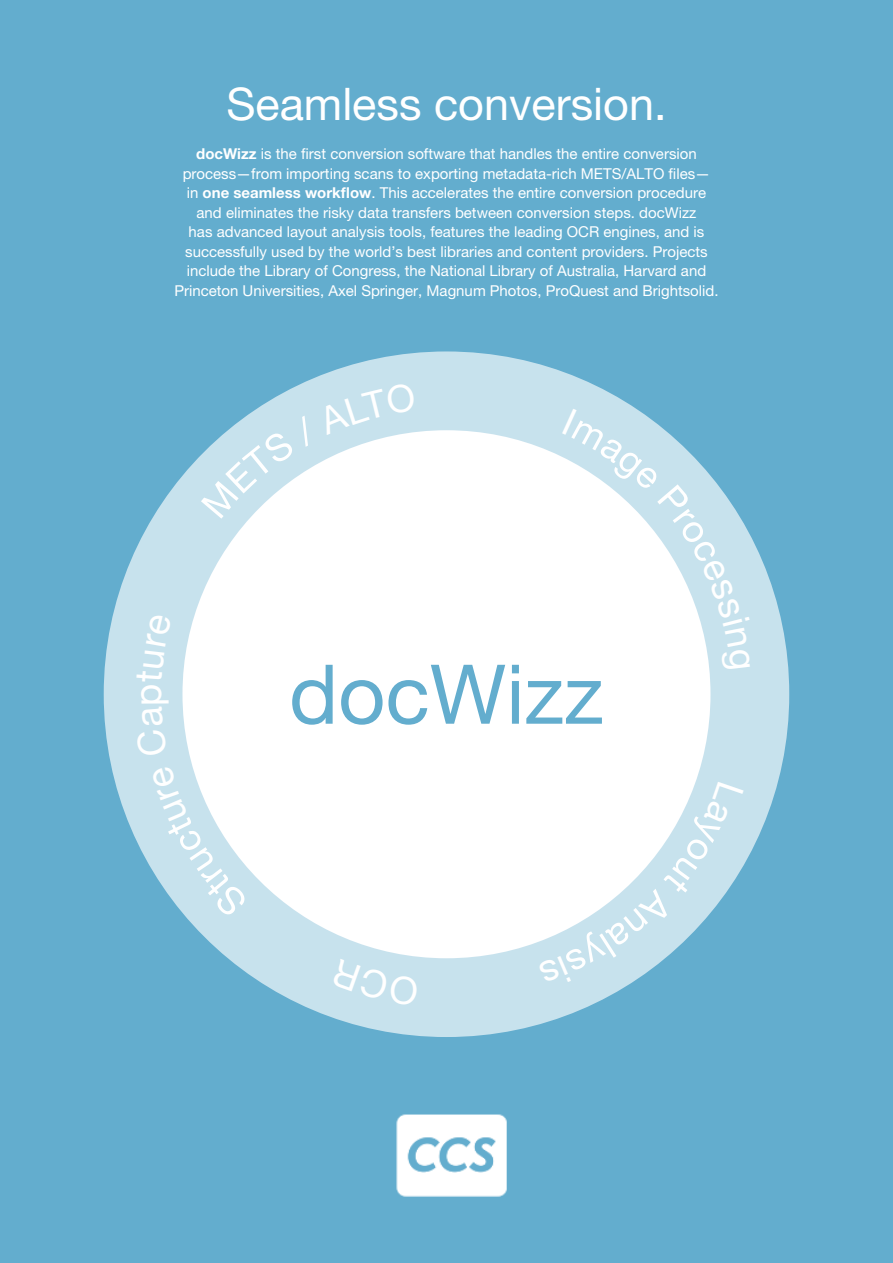
<style>
.page{position:relative;width:893px;height:1263px;background:#63adce}
.page>*{position:absolute;margin:0;border:0;box-sizing:border-box;transform-origin:0 0}
.t1{font:82.5px "Helvetica Neue LT Pro";color:#63adce}
.t2{font:45px "Helvetica Neue LT Pro";color:#fff}
.t3{font:37.5px "Helvetica Neue";color:#fff}
.t4{font:15px/19.5px "Helvetica Neue LT Pro";color:#fff;text-align:center}
.s1{font-weight:700}
</style>
<div class="page">
<img style="left:396px;top:1114px;width:111px;height:83px">
<svg style="left:104px;top:351px;width:685px;height:686px;background:#edf6f9"></svg>
<svg style="left:562px;top:409px;width:188px;height:261px;background:#d4e8f1"></svg>
<svg style="left:538px;top:781px;width:205px;height:202px;background:#d1e7f0"></svg>
<div style="left:331px;top:959px;width:87px;height:46px;background:#c7e2ed"></div>
<svg style="left:151px;top:766px;width:97px;height:152px;background:#cee5ef"></svg>
<div style="left:136px;top:707px;width:32px;height:50px;background:#c7e2ed"></div>
<div style="left:136px;top:614px;width:36px;height:68px;background:#c7e2ed"></div>
<svg style="left:201px;top:383px;width:215px;height:136px;background:#cee5ef"></svg>
<p class="t2" style="left:226px;top:78px;width:442px">Seamless conversion.</p>
<p class="t4" style="left:174px;top:144px;width:546px"><span class="s1">docWizz</span> is the first conversion software that handles the entire conversion process—from importing scans to exporting metadata-rich METS/ALTO files—<br>in <span class="s1">one seamless workflow</span>. This accelerates the entire conversion procedure and eliminates the risky data transfers between conversion steps. docWizz<br>has advanced layout analysis tools, features the leading OCR engines, and is successfully used by the world’s best libraries and content providers. Projects include the Library of Congress, the National Library of Australia, Harvard and Princeton Universities, Axel Springer, Magnum Photos, ProQuest and Brightsolid.</p>
<p class="t3" style="left:121px;top:706px;width:24px;rotate:-90deg">p</p>
<p class="t1" style="left:289px;top:645px;width:316px">docWizz</p>
</div>
